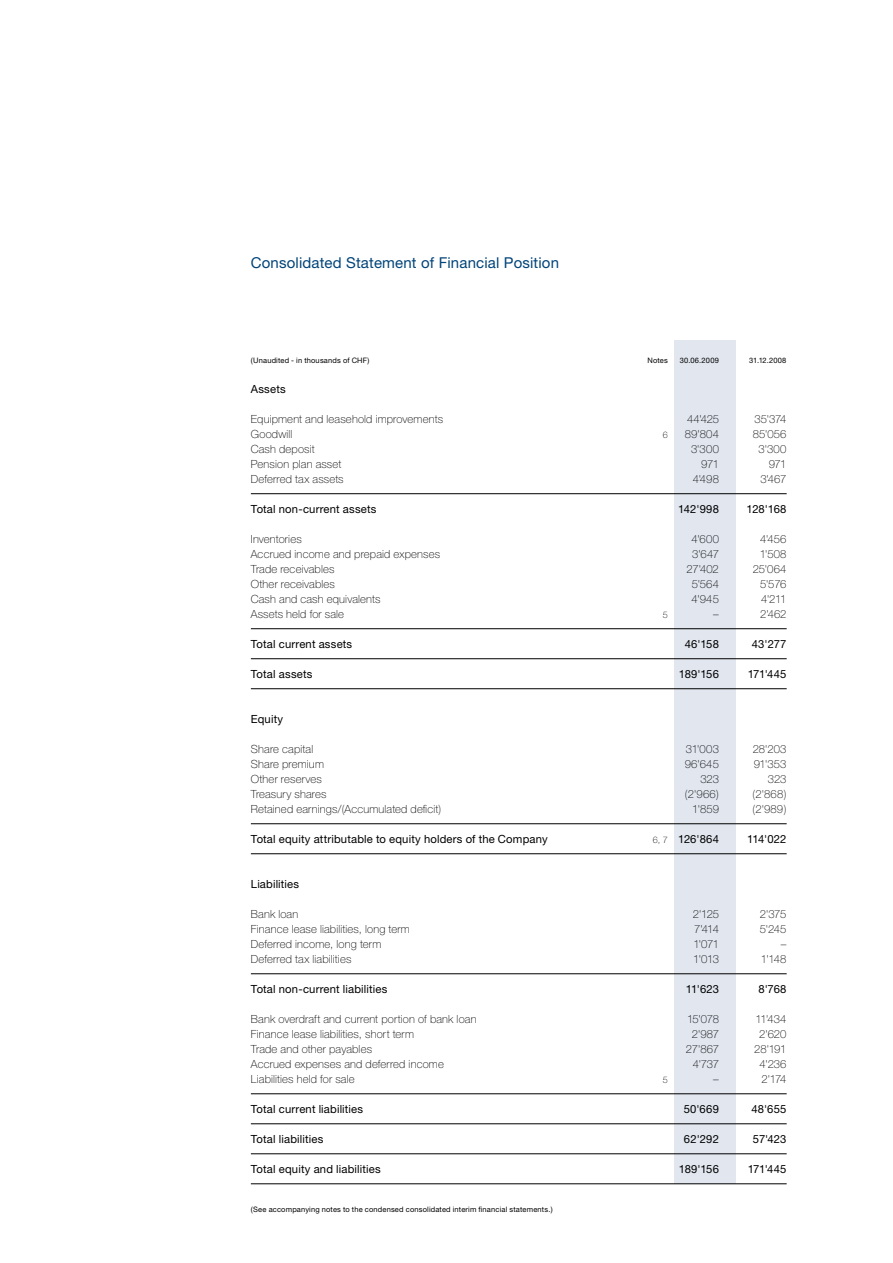
<style>
.page{position:relative;width:893px;height:1263px;background:#fff}
.page>*{position:absolute;margin:0;border:0;box-sizing:border-box;transform-origin:0 0}
.t1{font:15px "Helvetica Neue";letter-spacing:.01em;color:#004479}
.t2{font:100 11.25px "Helvetica Neue";letter-spacing:.015em;color:#000}
.t3{font:11.25px "Helvetica Neue";letter-spacing:.015em;color:#000}
.t4{font:100 9px "Helvetica Neue";color:#000}
.t5{font:7.5px "Helvetica Neue";letter-spacing:.02em;color:#000}
.s1{font-weight:100;font-size:9px}
</style>
<div class="page">
<div style="left:674px;top:340px;width:62px;height:843px;background:#e1e6ef"></div>
<hr style="left:251px;top:493px;width:536px;height:1px;background:#000">
<hr style="left:251px;top:628px;width:536px;height:1px;background:#000">
<hr style="left:251px;top:658px;width:536px;height:1px;background:#000">
<hr style="left:251px;top:688px;width:536px;height:1px;background:#000">
<hr style="left:251px;top:823px;width:536px;height:1px;background:#000">
<hr style="left:251px;top:853px;width:536px;height:1px;background:#000">
<hr style="left:251px;top:973px;width:536px;height:1px;background:#000">
<hr style="left:251px;top:1093px;width:536px;height:1px;background:#000">
<hr style="left:251px;top:1123px;width:536px;height:1px;background:#000">
<hr style="left:251px;top:1153px;width:536px;height:1px;background:#000">
<hr style="left:251px;top:1183px;width:536px;height:1px;background:#000">
<h1 class="t1" style="left:251px;top:254px;width:310px">Consolidated Statement of Financial Position</h1>
<p class="t5" style="left:251px;top:356px;width:120px">(Unaudited - in thousands of CHF)</p>
<p class="t5" style="left:647px;top:356px;width:22px">Notes</p>
<p class="t5" style="left:680px;top:356px;width:41px">30.06.2009</p>
<p class="t5" style="left:749px;top:356px;width:39px">31.12.2008</p>
<p class="t3" style="left:251px;top:382px;width:36px">Assets</p>
<p class="t2" style="left:251px;top:413px;width:194px">Equipment and leasehold improvements</p>
<p class="t2" style="left:687px;top:413px;width:33px">44'425</p>
<p class="t2" style="left:755px;top:413px;width:33px">35'374</p>
<p class="t2" style="left:251px;top:428px;width:43px">Goodwill</p>
<p class="t4" style="left:663px;top:430px;width:7px">6</p>
<p class="t2" style="left:685px;top:428px;width:36px">89'804</p>
<p class="t2" style="left:753px;top:428px;width:35px">85'056</p>
<p class="t2" style="left:251px;top:443px;width:65px">Cash deposit</p>
<p class="t2" style="left:691px;top:443px;width:29px">3'300</p>
<p class="t2" style="left:758px;top:443px;width:29px">3'300</p>
<p class="t2" style="left:251px;top:458px;width:92px">Pension plan asset</p>
<p class="t2" style="left:701px;top:458px;width:19px">971</p>
<p class="t2" style="left:769px;top:458px;width:19px">971</p>
<p class="t2" style="left:251px;top:473px;width:94px">Deferred tax assets</p>
<p class="t2" style="left:693px;top:473px;width:28px">4'498</p>
<p class="t2" style="left:760px;top:473px;width:28px">3'467</p>
<p class="t3" style="left:251px;top:502px;width:127px">Total non-current assets</p>
<p class="t3" style="left:678px;top:502px;width:42px">142'998</p>
<p class="t3" style="left:747px;top:502px;width:41px">128'168</p>
<p class="t2" style="left:251px;top:533px;width:52px">Inventories</p>
<p class="t2" style="left:691px;top:533px;width:29px">4'600</p>
<p class="t2" style="left:760px;top:533px;width:28px">4'456</p>
<p class="t2" style="left:251px;top:548px;width:191px">Accrued income and prepaid expenses</p>
<p class="t2" style="left:692px;top:548px;width:28px">3'647</p>
<p class="t2" style="left:760px;top:548px;width:28px">1'508</p>
<p class="t2" style="left:251px;top:563px;width:85px">Trade receivables</p>
<p class="t2" style="left:687px;top:563px;width:34px">27'402</p>
<p class="t2" style="left:753px;top:563px;width:35px">25'064</p>
<p class="t2" style="left:251px;top:578px;width:86px">Other receivables</p>
<p class="t2" style="left:692px;top:578px;width:29px">5'564</p>
<p class="t2" style="left:760px;top:578px;width:28px">5'576</p>
<p class="t2" style="left:251px;top:593px;width:131px">Cash and cash equivalents</p>
<p class="t2" style="left:692px;top:593px;width:29px">4'945</p>
<p class="t2" style="left:761px;top:593px;width:27px">4'211</p>
<p class="t2" style="left:251px;top:608px;width:95px">Assets held for sale</p>
<p class="t4" style="left:663px;top:610px;width:7px">5</p>
<p class="t2" style="left:713px;top:608px;width:7px">–</p>
<p class="t2" style="left:760px;top:608px;width:28px">2'462</p>
<p class="t3" style="left:251px;top:637px;width:103px">Total current assets</p>
<p class="t3" style="left:685px;top:637px;width:36px">46'158</p>
<p class="t3" style="left:752px;top:637px;width:36px">43'277</p>
<p class="t3" style="left:251px;top:667px;width:63px">Total assets</p>
<p class="t3" style="left:679px;top:667px;width:42px">189'156</p>
<p class="t3" style="left:748px;top:667px;width:40px">171'445</p>
<p class="t3" style="left:251px;top:712px;width:34px">Equity</p>
<p class="t2" style="left:251px;top:743px;width:64px">Share capital</p>
<p class="t2" style="left:686px;top:743px;width:35px">31'003</p>
<p class="t2" style="left:753px;top:743px;width:35px">28'203</p>
<p class="t2" style="left:251px;top:758px;width:75px">Share premium</p>
<p class="t2" style="left:685px;top:758px;width:36px">96'645</p>
<p class="t2" style="left:754px;top:758px;width:34px">91'353</p>
<p class="t2" style="left:251px;top:773px;width:73px">Other reserves</p>
<p class="t2" style="left:700px;top:773px;width:20px">323</p>
<p class="t2" style="left:768px;top:773px;width:20px">323</p>
<p class="t2" style="left:251px;top:788px;width:77px">Treasury shares</p>
<p class="t2" style="left:685px;top:788px;width:35px">(2'966)</p>
<p class="t2" style="left:753px;top:788px;width:35px">(2'868)</p>
<p class="t2" style="left:251px;top:803px;width:192px">Retained earnings/(Accumulated deficit)</p>
<p class="t2" style="left:692px;top:803px;width:28px">1'859</p>
<p class="t2" style="left:752px;top:803px;width:35px">(2'989)</p>
<p class="t3" style="left:251px;top:832px;width:298px">Total equity attributable to equity holders of the Company</p>
<p class="t3" style="left:653px;top:832px;width:67px"><span class="s1">6, 7</span> 126'864</p>
<p class="t3" style="left:747px;top:832px;width:41px">114'022</p>
<p class="t3" style="left:251px;top:877px;width:50px">Liabilities</p>
<p class="t2" style="left:251px;top:908px;width:49px">Bank loan</p>
<p class="t2" style="left:693px;top:908px;width:28px">2'125</p>
<p class="t2" style="left:760px;top:908px;width:28px">2'375</p>
<p class="t2" style="left:251px;top:923px;width:160px">Finance lease liabilities, long term</p>
<p class="t2" style="left:694px;top:923px;width:26px">7'414</p>
<p class="t2" style="left:760px;top:923px;width:28px">5'245</p>
<p class="t2" style="left:251px;top:938px;width:132px">Deferred income, long term</p>
<p class="t2" style="left:693px;top:938px;width:27px">1'071</p>
<p class="t2" style="left:781px;top:938px;width:7px">–</p>
<p class="t2" style="left:251px;top:953px;width:102px">Deferred tax liabilities</p>
<p class="t2" style="left:693px;top:953px;width:27px">1'013</p>
<p class="t2" style="left:761px;top:953px;width:27px">1'148</p>
<p class="t3" style="left:251px;top:982px;width:138px">Total non-current liabilities</p>
<p class="t3" style="left:686px;top:982px;width:35px">11'623</p>
<p class="t3" style="left:758px;top:982px;width:29px">8'768</p>
<p class="t2" style="left:251px;top:1013px;width:227px">Bank overdraft and current portion of bank loan</p>
<p class="t2" style="left:687px;top:1013px;width:33px">15'078</p>
<p class="t2" style="left:756px;top:1013px;width:32px">11'434</p>
<p class="t2" style="left:251px;top:1028px;width:165px">Finance lease liabilities, short term</p>
<p class="t2" style="left:692px;top:1028px;width:29px">2'987</p>
<p class="t2" style="left:759px;top:1028px;width:29px">2'620</p>
<p class="t2" style="left:251px;top:1043px;width:123px">Trade and other payables</p>
<p class="t2" style="left:686px;top:1043px;width:35px">27'867</p>
<p class="t2" style="left:754px;top:1043px;width:34px">28'191</p>
<p class="t2" style="left:251px;top:1058px;width:194px">Accrued expenses and deferred income</p>
<p class="t2" style="left:693px;top:1058px;width:28px">4'737</p>
<p class="t2" style="left:759px;top:1058px;width:28px">4'236</p>
<p class="t2" style="left:251px;top:1073px;width:105px">Liabilities held for sale</p>
<p class="t4" style="left:663px;top:1075px;width:7px">5</p>
<p class="t2" style="left:713px;top:1073px;width:7px">–</p>
<p class="t2" style="left:761px;top:1073px;width:26px">2'174</p>
<p class="t3" style="left:251px;top:1102px;width:114px">Total current liabilities</p>
<p class="t3" style="left:684px;top:1102px;width:37px">50'669</p>
<p class="t3" style="left:751px;top:1102px;width:36px">48'655</p>
<p class="t3" style="left:251px;top:1132px;width:74px">Total liabilities</p>
<p class="t3" style="left:684px;top:1132px;width:36px">62'292</p>
<p class="t3" style="left:753px;top:1132px;width:35px">57'423</p>
<p class="t3" style="left:251px;top:1162px;width:131px">Total equity and liabilities</p>
<p class="t3" style="left:679px;top:1162px;width:42px">189'156</p>
<p class="t3" style="left:748px;top:1162px;width:40px">171'445</p>
<p class="t5" style="left:251px;top:1205px;width:303px">(See accompanying notes to the condensed consolidated interim financial statements.)</p>
</div>
